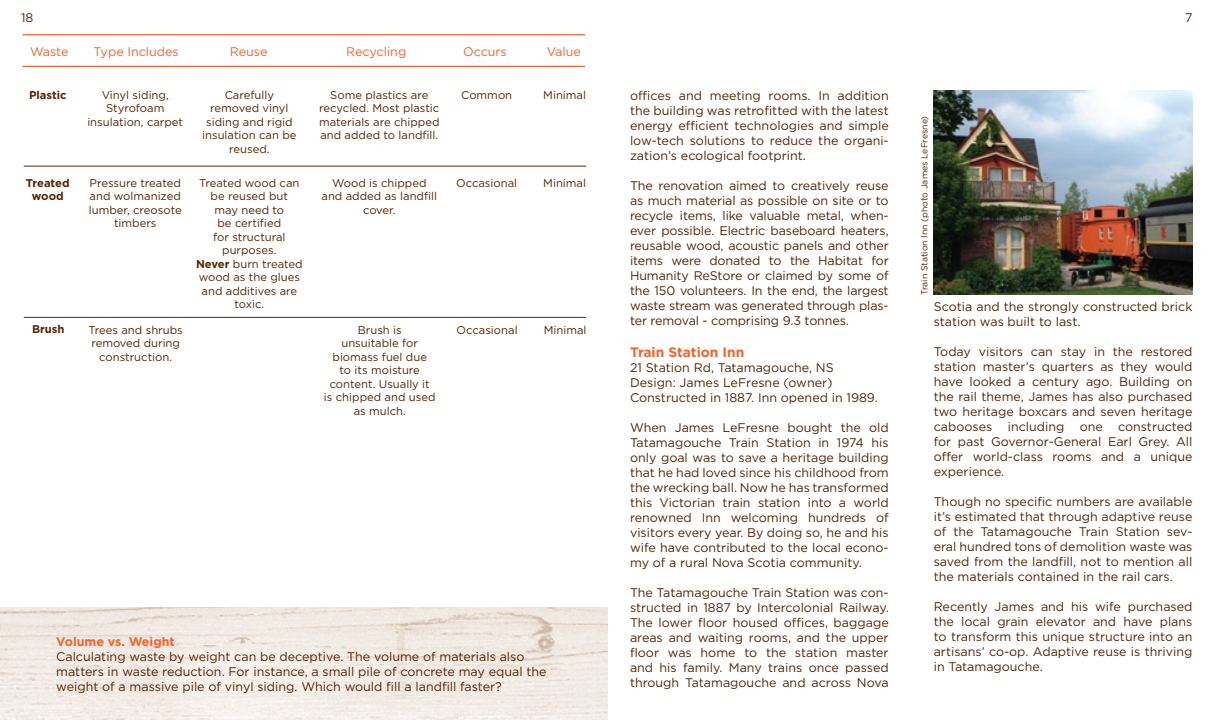
<style>
.page{position:relative;width:1215px;height:720px;background:#fff}
.page>*{position:absolute;margin:0;border:0;box-sizing:border-box;transform-origin:0 0}
.t1{font:700 13.75px "Gotham";color:#f26430}
.t2{font:12.5px/15px "Gotham";color:#572500;text-align:justify}
.t3{font:12.5px "Gotham";color:#f26430}
.t4{font:700 12.5px "Gotham";color:#f26430}
.t5{font:11.25px/13.5px "Gotham";color:#572500;text-align:center}
.t6{font:700 11.25px/13.5px "Gotham";color:#572500;text-align:center}
.t7{font:8.75px "Gotham";color:#572500}
.s1{font-weight:700}
</style>
<div class="page">
<img style="left:934px;top:90px;width:258px;height:205px">
<img style="left:0;top:608px;width:607px;height:112px">
<hr style="left:22px;top:66px;width:563px;height:1px;background:#f26430">
<hr style="left:22px;top:34px;width:563px;height:1px;background:#f26430">
<hr style="left:24px;top:166px;width:562px;height:1px;background:#572500">
<hr style="left:24px;top:317px;width:562px;height:1px;background:#572500">
<p class="t2" style="left:21px;top:10px;width:14px">18</p>
<p class="t3" style="left:30px;top:45px;width:40px">Waste</p>
<p class="t3" style="left:94px;top:45px;width:87px">Type Includes</p>
<p class="t3" style="left:230px;top:45px;width:39px">Reuse</p>
<p class="t3" style="left:346px;top:45px;width:62px">Recycling</p>
<p class="t3" style="left:463px;top:45px;width:45px">Occurs</p>
<p class="t3" style="left:547px;top:45px;width:36px">Value</p>
<p class="t6" style="left:29px;top:88px;width:39px">Plastic</p>
<p class="t5" style="left:87px;top:88px;width:97px">Vinyl siding,<br>Styrofoam insulation, carpet</p>
<p class="t5" style="left:202px;top:88px;width:96px">Carefully removed vinyl siding and rigid insulation can be reused.</p>
<p class="t5" style="left:319px;top:88px;width:122px">Some plastics are recycled. Most plastic materials are chipped and added to landfill.</p>
<p class="t5" style="left:461px;top:88px;width:53px">Common</p>
<p class="t5" style="left:543px;top:88px;width:44px">Minimal</p>
<p class="t6" style="left:26px;top:176px;width:45px">Treated wood</p>
<p class="t5" style="left:89px;top:176px;width:94px">Pressure treated and wolmanized lumber, creosote timbers</p>
<p class="t5" style="left:196px;top:176px;width:108px">Treated wood can be reused but<br>may need to<br>be certified<br>for structural purposes.<br><span class="s1">Never</span> burn treated wood as the glues and additives are toxic.</p>
<p class="t5" style="left:322px;top:176px;width:117px">Wood is chipped and added as landfill cover.</p>
<p class="t5" style="left:456px;top:176px;width:62px">Occasional</p>
<p class="t5" style="left:543px;top:176px;width:44px">Minimal</p>
<p class="t6" style="left:32px;top:322px;width:34px">Brush</p>
<p class="t5" style="left:89px;top:323px;width:96px">Trees and shrubs removed during construction.</p>
<p class="t5" style="left:324px;top:323px;width:113px">Brush is<br>unsuitable for biomass fuel due<br>to its moisture content. Usually it<br>is chipped and used as mulch.</p>
<p class="t5" style="left:457px;top:323px;width:62px">Occasional</p>
<p class="t5" style="left:544px;top:323px;width:44px">Minimal</p>
<p class="t4" style="left:56px;top:634px;width:120px">Volume vs. Weight</p>
<p class="t2" style="left:56px;top:649px;width:492px;text-align:left">Calculating waste by weight can be deceptive. The volume of materials also matters in waste reduction. For instance, a small pile of concrete may equal the weight of a massive pile of vinyl siding. Which would fill a landfill faster?</p>
<p class="t2" style="left:630px;top:88px;width:260px">offices and meeting rooms. In addition the building was retrofitted with the latest energy efficient technologies and simple low-tech solutions to reduce the organi&shy;zation’s ecological footprint.</p>
<p class="t2" style="left:630px;top:178px;width:260px">The renovation aimed to creatively reuse as much material as possible on site or to recycle items, like valuable metal, when&shy;ever possible. Electric baseboard heaters, reusable wood, acoustic panels and other items were donated to the Habitat for Humanity ReStore or claimed by some of the 150 volunteers. In the end, the largest waste stream was generated through plas&shy;ter removal - comprising 9.3 tonnes.</p>
<p class="t1" style="left:630px;top:344px;width:116px">Train Station Inn</p>
<p class="t2" style="left:630px;top:360px;width:249px;text-align:left">21 Station Rd, Tatamagouche, NS<br>Design: James LeFresne (owner)<br>Constructed in 1887. Inn opened in 1989.</p>
<p class="t2" style="left:630px;top:420px;width:260px">When James LeFresne bought the old Tatamagouche Train Station in 1974 his only goal was to save a heritage building that he had loved since his childhood from the wrecking ball. Now he has transformed this Victorian train station into a world renowned Inn welcoming hundreds of visitors every year. By doing so, he and his wife have contributed to the local econo&shy;my of a rural Nova Scotia community.</p>
<p class="t2" style="left:630px;top:585px;width:260px">The Tatamagouche Train Station was con&shy;structed in 1887 by Intercolonial Railway.<br>The lower floor housed offices, baggage areas and waiting rooms, and the upper floor was home to the station master and his family. Many trains once passed through Tatamagouche and across Nova</p>
<p class="t7" style="left:920px;top:295px;width:181px;rotate:-90deg">Train Station Inn (photo James LeFresne)</p>
<p class="t2" style="left:1185px;top:10px;width:9px">7</p>
<p class="t2" style="left:934px;top:299px;width:260px">Scotia and the strongly constructed brick station was built to last.</p>
<p class="t2" style="left:934px;top:344px;width:260px">Today visitors can stay in the restored station master’s quarters as they would have looked a century ago. Building on the rail theme, James has also purchased two heritage boxcars and seven heritage cabooses including one constructed for past Governor-General Earl Grey. All offer world-class rooms and a unique experience.</p>
<p class="t2" style="left:934px;top:494px;width:260px">Though no specific numbers are available it’s estimated that through adaptive reuse of the Tatamagouche Train Station sev&shy;eral hundred tons of demolition waste was saved from the landfill, not to mention all the materials contained in the rail cars.</p>
<p class="t2" style="left:934px;top:599px;width:260px">Recently James and his wife purchased the local grain elevator and have plans to transform this unique structure into an artisans’ co-op. Adaptive reuse is thriving in Tatamagouche.</p>
</div>
